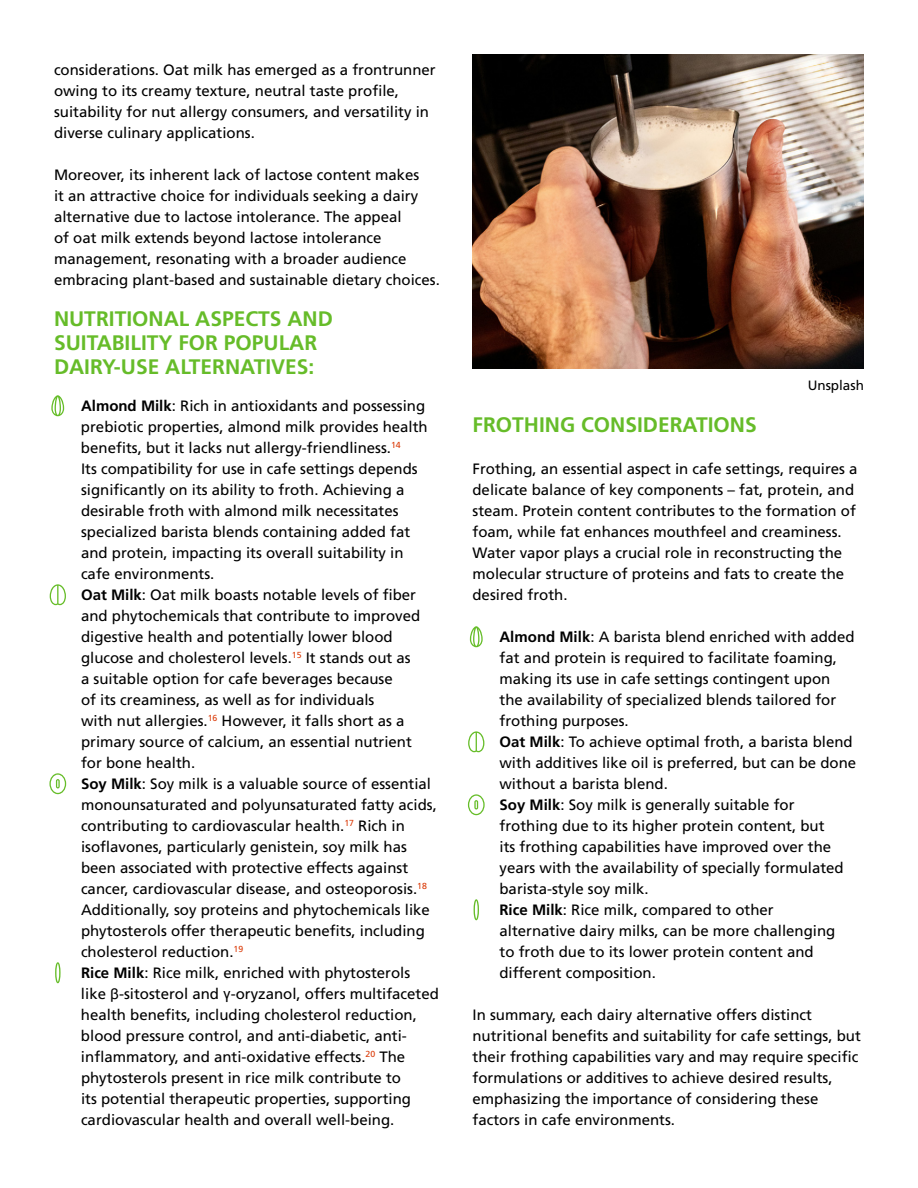
<style>
.page{position:relative;width:918px;height:1188px;background:#fff}
.page>*{position:absolute;margin:0;border:0;box-sizing:border-box;transform-origin:0 0}
.t1{font:700 21px/24px "Frutiger LT Com";color:#66bc29}
.t2{font:15px/21px "Frutiger LT Com";color:#000}
.t3{font:13.5px "Frutiger LT Com";color:#000}
.s1{font-weight:700}
.s2{font-family:"Roboto"}
</style>
<div class="page">
<img style="left:472px;top:54px;width:392px;height:315px">
<svg style="left:51px;top:395px;width:13px;height:21px"></svg>
<svg style="left:50px;top:584px;width:16px;height:21px"></svg>
<svg style="left:49px;top:773px;width:17px;height:21px"></svg>
<svg style="left:55px;top:962px;width:6px;height:21px"></svg>
<svg style="left:470px;top:626px;width:13px;height:21px"></svg>
<svg style="left:468px;top:731px;width:16px;height:21px"></svg>
<svg style="left:468px;top:794px;width:17px;height:21px"></svg>
<svg style="left:474px;top:899px;width:5px;height:21px"></svg>
<p class="t2" style="left:54px;top:59px;width:383px">considerations. Oat milk has emerged as a frontrunner owing to its creamy texture, neutral taste profile, suitability for nut allergy consumers, and versatility in diverse culinary applications.</p>
<p class="t2" style="left:54px;top:164px;width:387px">Moreover, its inherent lack of lactose content makes<br>it an attractive choice for individuals seeking a dairy alternative due to lactose intolerance. The appeal<br>of oat milk extends beyond lactose intolerance management, resonating with a broader audience embracing plant-based and sustainable dietary choices.</p>
<h1 class="t1" style="left:54px;top:306px;width:280px">NUTRITIONAL ASPECTS AND<br>SUITABILITY FOR POPULAR<br>DAIRY-USE ALTERNATIVES:</h1>
<p class="t2" style="left:81px;top:395px;width:348px;text-indent:-27px"><span class="s1">• Almond Milk</span>: Rich in antioxidants and possessing prebiotic properties, almond milk provides health benefits, but it lacks nut allergy-friendliness.<sup>14<br></sup>Its compatibility for use in cafe settings depends significantly on its ability to froth. Achieving a desirable froth with almond milk necessitates specialized barista blends containing added fat and protein, impacting its overall suitability in cafe environments.</p>
<p class="t2" style="left:81px;top:584px;width:341px;text-indent:-27px"><span class="s1">• Oat Milk</span>: Oat milk boasts notable levels of fiber and phytochemicals that contribute to improved digestive health and potentially lower blood glucose and cholesterol levels.<sup>15</sup> It stands out as a suitable option for cafe beverages because<br>of its creaminess, as well as for individuals<br>with nut allergies.<sup>16</sup> However, it falls short as a primary source of calcium, an essential nutrient for bone health.</p>
<p class="t2" style="left:81px;top:773px;width:357px;text-indent:-27px"><span class="s1">• Soy Milk</span>: Soy milk is a valuable source of essential monounsaturated and polyunsaturated fatty acids, contributing to cardiovascular health.<sup>17</sup> Rich in isoflavones, particularly genistein, soy milk has been associated with protective effects against cancer, cardiovascular disease, and osteoporosis.<sup>18<br></sup>Additionally, soy proteins and phytochemicals like phytosterols offer therapeutic benefits, including cholesterol reduction.<sup>19</sup></p>
<p class="t2" style="left:81px;top:962px;width:359px;text-indent:-27px"><span class="s1">• Rice Milk</span>: Rice milk, enriched with phytosterols like <span class="s2">β</span>-sitosterol and <span class="s2">γ</span>-oryzanol, offers multifaceted health benefits, including cholesterol reduction, blood pressure control, and anti-diabetic, anti&shy;inflammatory, and anti-oxidative effects.<sup>20</sup> The phytosterols present in rice milk contribute to<br>its potential therapeutic properties, supporting cardiovascular health and overall well-being.</p>
<p class="t3" style="left:808px;top:377px;width:58px">Unsplash</p>
<h1 class="t1" style="left:472px;top:413px;width:286px">FROTHING CONSIDERATIONS</h1>
<p class="t2" style="left:472px;top:458px;width:387px">Frothing, an essential aspect in cafe settings, requires a delicate balance of key components – fat, protein, and steam. Protein content contributes to the formation of foam, while fat enhances mouthfeel and creaminess.<br>Water vapor plays a crucial role in reconstructing the molecular structure of proteins and fats to create the desired froth.</p>
<p class="t2" style="left:500px;top:626px;width:357px;text-indent:-27px"><span class="s1">• Almond Milk</span>: A barista blend enriched with added fat and protein is required to facilitate foaming, making its use in cafe settings contingent upon the availability of specialized blends tailored for frothing purposes.</p>
<p class="t2" style="left:500px;top:731px;width:358px;text-indent:-27px"><span class="s1">• Oat Milk</span>: To achieve optimal froth, a barista blend with additives like oil is preferred, but can be done without a barista blend.</p>
<p class="t2" style="left:500px;top:794px;width:346px;text-indent:-27px"><span class="s1">• Soy Milk</span>: Soy milk is generally suitable for frothing due to its higher protein content, but its frothing capabilities have improved over the years with the availability of specially formulated barista-style soy milk.</p>
<p class="t2" style="left:500px;top:899px;width:337px;text-indent:-27px"><span class="s1">• Rice Milk</span>: Rice milk, compared to other alternative dairy milks, can be more challenging to froth due to its lower protein content and different composition.</p>
<p class="t2" style="left:472px;top:1004px;width:390px">In summary, each dairy alternative offers distinct nutritional benefits and suitability for cafe settings, but their frothing capabilities vary and may require specific formulations or additives to achieve desired results, emphasizing the importance of considering these factors in cafe environments.</p>
</div>
